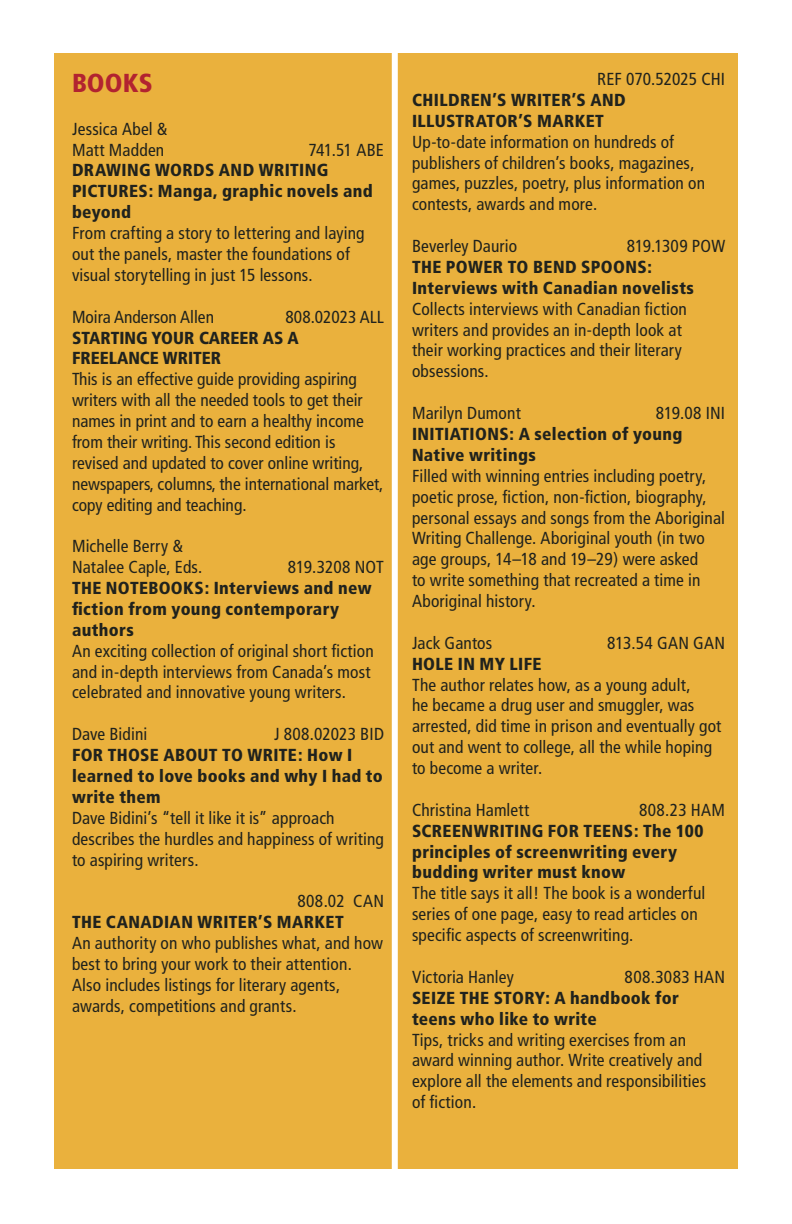
<style>
.page{position:relative;width:792px;height:1224px;background:#fff}
.page>*{position:absolute;margin:0;border:0;box-sizing:border-box;transform-origin:0 0}
.Body_Text{font:900 condensed 26px "Frutiger";letter-spacing:.005em;color:#b22330}
.Body_Text_3{font:condensed 17.4px/20.8px "Frutiger";letter-spacing:.01em;color:#20221d}
.Body_Text-2{font:condensed 17.4px/20.8px "Frutiger";letter-spacing:.01em;color:#20221d}
.Body_Text-3{font:900 condensed 17.4px/20.8px "Frutiger";letter-spacing:.02em;color:#20221d}
.Body_Text_3-2{font:900 condensed 17.4px/20.8px "Frutiger";letter-spacing:.02em;color:#20221d}
.Heading_2{font:900 condensed 17.4px/20.8px "Frutiger";letter-spacing:.02em;color:#20221d}
.Body_Text_3-3{font:900 condensed 17.4px/20.8px "Frutiger";color:#20221d}
</style>
<div class="page">
<div style="left:54px;top:53px;width:684px;height:1116px;background:#eab13d"></div>
<div style="left:392px;top:32px;width:6px;height:1153px;background:#fff"></div>
<p class="Body_Text" style="left:72px;top:67px;width:82px">BOOKS</p>
<p class="Body_Text-2" style="left:72px;top:118px;width:97px">Jessica Abel &amp;</p>
<p class="Body_Text-2" style="left:72px;top:139px;width:94px">Matt Madden</p>
<p class="Body_Text-2" style="left:308px;top:139px;width:77px">741.51 ABE</p>
<p class="Body_Text-3" style="left:72px;top:160px;width:302px">DRAWING WORDS AND WRITING<br>PICTURES: Manga, graphic novels and beyond</p>
<p class="Body_Text-2" style="left:72px;top:223px;width:294px">From crafting a story to lettering and laying out the panels, master the foundations of visual storytelling in just 15 lessons.</p>
<p class="Body_Text_3" style="left:72px;top:306px;width:144px">Moira Anderson Allen</p>
<p class="Body_Text_3" style="left:286px;top:306px;width:100px">808.02023 ALL</p>
<p class="Body_Text_3-3" style="left:72px;top:327px;width:228px">STARTING YOUR CAREER AS A<br>FREELANCE WRITER</p>
<p class="Body_Text_3" style="left:72px;top:369px;width:313px">This is an effective guide providing aspiring writers with all the needed tools to get their names in print and to earn a healthy income from their writing. This second edition is revised and updated to cover online writing, newspapers, columns, the international market, copy editing and teaching.</p>
<p class="Body_Text-2" style="left:72px;top:536px;width:113px">Michelle Berry &amp;</p>
<p class="Body_Text-2" style="left:72px;top:557px;width:132px">Natalee Caple, Eds.</p>
<p class="Body_Text-2" style="left:288px;top:557px;width:98px">819.3208 NOT</p>
<p class="Body_Text-3" style="left:72px;top:578px;width:301px">THE NOTEBOOKS: Interviews and new fiction from young contemporary authors</p>
<p class="Body_Text_3" style="left:72px;top:640px;width:303px">An exciting collection of original short fiction and in-depth interviews from Canada’s most celebrated and innovative young writers.</p>
<p class="Body_Text-2" style="left:72px;top:724px;width:77px">Dave Bidini</p>
<p class="Body_Text-2" style="left:274px;top:724px;width:111px">J 808.02023 BID</p>
<p class="Body_Text-3" style="left:72px;top:745px;width:312px">FOR THOSE ABOUT TO WRITE: How I learned to love books and why I had to write them</p>
<p class="Body_Text-2" style="left:72px;top:807px;width:314px">Dave Bidini’s “tell it like it is” approach describes the hurdles and happiness of writing to aspiring writers.</p>
<p class="Body_Text-2" style="left:297px;top:891px;width:88px">808.02 CAN</p>
<p class="Body_Text-3" style="left:72px;top:912px;width:273px">THE CANADIAN WRITER’S MARKET</p>
<p class="Body_Text-2" style="left:72px;top:933px;width:313px">An authority on who publishes what, and how best to bring your work to their attention.<br>Also includes listings for literary agents, awards, competitions and grants.</p>
<p class="Body_Text_3" style="left:597px;top:69px;width:129px">REF 070.52025 CHI</p>
<p class="Heading_2" style="left:412px;top:89px;width:215px">CHILDREN’S WRITER’S AND<br>ILLUSTRATOR’S MARKET</p>
<p class="Body_Text_3" style="left:412px;top:131px;width:295px">Up-to-date information on hundreds of publishers of children’s books, magazines, games, puzzles, poetry, plus information on contests, awards and more.</p>
<p class="Body_Text_3" style="left:412px;top:236px;width:107px">Beverley Daurio</p>
<p class="Body_Text_3" style="left:627px;top:236px;width:100px">819.1309 POW</p>
<p class="Body_Text_3-2" style="left:412px;top:256px;width:283px">THE POWER TO BEND SPOONS:<br>Interviews with Canadian novelists</p>
<p class="Body_Text_3" style="left:412px;top:298px;width:276px">Collects interviews with Canadian fiction writers and provides an in-depth look at their working practices and their literary obsessions.</p>
<p class="Body_Text-2" style="left:412px;top:403px;width:110px">Marilyn Dumont</p>
<p class="Body_Text-2" style="left:656px;top:403px;width:71px">819.08 INI</p>
<p class="Body_Text-3" style="left:412px;top:424px;width:272px">INITIATIONS: A selection of young<br>Native writings</p>
<p class="Body_Text_3" style="left:412px;top:465px;width:315px">Filled with winning entries including poetry, poetic prose, fiction, non-fiction, biography, personal essays and songs from the Aboriginal Writing Challenge. Aboriginal youth (in two age groups, 14–18 and 19–29) were asked<br>to write something that recreated a time in Aboriginal history.</p>
<p class="Body_Text_3" style="left:412px;top:633px;width:82px">Jack Gantos</p>
<p class="Body_Text_3" style="left:607px;top:633px;width:120px">813.54 GAN GAN</p>
<p class="Body_Text_3-2" style="left:412px;top:653px;width:131px">HOLE IN MY LIFE</p>
<p class="Body_Text_3" style="left:412px;top:674px;width:311px">The author relates how, as a young adult,<br>he became a drug user and smuggler, was arrested, did time in prison and eventually got out and went to college, all the while hoping to become a writer.</p>
<p class="Body_Text_3" style="left:412px;top:800px;width:119px">Christina Hamlett</p>
<p class="Body_Text_3" style="left:639px;top:800px;width:88px">808.23 HAM</p>
<p class="Body_Text_3-2" style="left:412px;top:820px;width:293px">SCREENWRITING FOR TEENS: The 100 principles of screenwriting every budding writer must know</p>
<p class="Body_Text_3" style="left:412px;top:883px;width:295px">The title says it all! The book is a wonderful series of one page, easy to read articles on specific aspects of screenwriting.</p>
<p class="Body_Text-2" style="left:412px;top:967px;width:103px">Victoria Hanley</p>
<p class="Body_Text-2" style="left:625px;top:967px;width:102px">808.3083 HAN</p>
<p class="Body_Text-3" style="left:412px;top:987px;width:268px">SEIZE THE STORY: A handbook for teens who like to write</p>
<p class="Body_Text_3" style="left:412px;top:1029px;width:296px">Tips, tricks and writing exercises from an award winning author. Write creatively and explore all the elements and responsibilities of fiction.</p>
</div>
